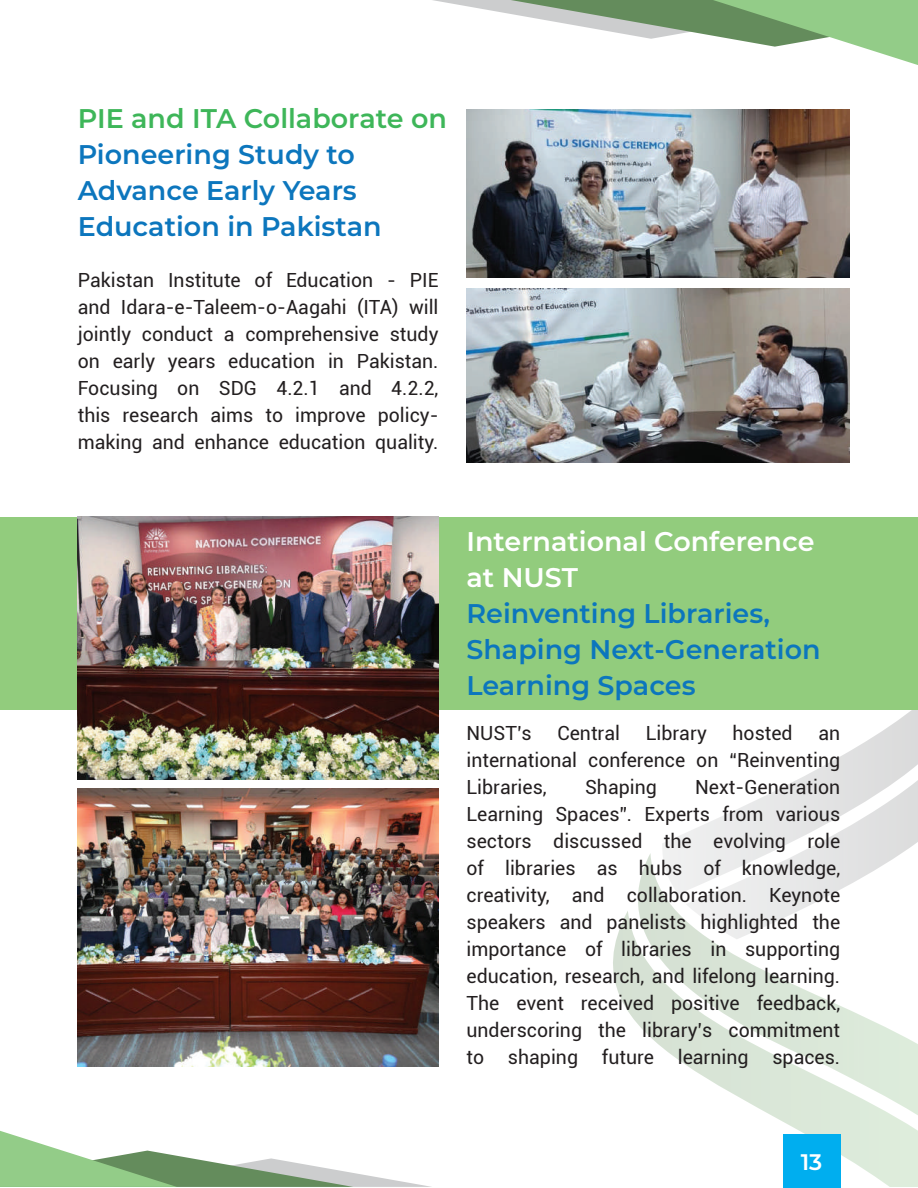
<style>
.page{position:relative;width:918px;height:1188px;background:#fff}
.page>*{position:absolute;margin:0;border:0;box-sizing:border-box;transform-origin:0 0}
.t1{font:600 27px/36px "Montserrat";color:#0c76bd}
.t2{font:600 27px/36px "Montserrat";color:#fff}
.t3{font:600 27px "Montserrat";color:#3eb659}
.t4{font:600 22.5px "Montserrat";color:#fff}
.t5{font:19.5px/27px "Roboto";color:#231f20;text-align:justify}
</style>
<div class="page">
<img style="left:662px;top:709px;width:256px;height:144px">
<img style="left:686px;top:780px;width:232px;height:73px">
<img style="left:638px;top:853px;width:264px;height:58px">
<img style="left:613px;top:911px;width:305px;height:276px">
<svg style="left:0;top:1131px;width:431px;height:56px"></svg>
<div style="left:0;top:517px;width:918px;height:192px;background:#92cc7d"></div>
<div style="left:783px;top:1135px;width:57px;height:53px;background:#00aeef"></div>
<img style="left:78px;top:517px;width:360px;height:262px">
<img style="left:78px;top:788px;width:360px;height:279px">
<img style="left:466px;top:289px;width:383px;height:173px">
<img style="left:466px;top:110px;width:383px;height:167px">
<svg style="left:433px;top:0;width:485px;height:65px"></svg>
<h1 class="t3" style="left:78px;top:100px;width:371px">PIE and ITA Collaborate on</h1>
<h1 class="t1" style="left:78px;top:135px;width:305px">Pioneering Study to<br>Advance Early Years<br>Education in Pakistan</h1>
<p class="t5" style="left:78px;top:266px;width:362px">Pakistan Institute of Education - PIE and Idara-e-Taleem-o-Aagahi (ITA) will jointly conduct a comprehensive study on early years education in Pakistan.<br>Focusing on SDG 4.2.1 and 4.2.2, this research aims to improve policy&shy;making and enhance education quality.</p>
<h1 class="t2" style="left:466px;top:522px;width:350px">International Conference at NUST</h1>
<h1 class="t1" style="left:466px;top:594px;width:356px">Reinventing Libraries,<br>Shaping Next-Generation<br>Learning Spaces</h1>
<p class="t5" style="left:466px;top:719px;width:67px">NUST’s</p>
<p class="t5" style="left:557px;top:719px;width:64px">Central</p>
<p class="t5" style="left:646px;top:719px;width:63px">Library</p>
<p class="t5" style="left:733px;top:719px;width:62px">hosted</p>
<p class="t5" style="left:466px;top:719px;width:375px;text-indent:352px">an international conference on “Reinventing Libraries,</p>
<p class="t5" style="left:466px;top:773px;width:375px;text-indent:229px">Next-Generation Learning Spaces”. Experts from various sectors discussed the evolving role of libraries as hubs of knowledge, creativity, and collaboration. Keynote speakers and panelists highlighted the importance of libraries in supporting education, research, and lifelong learning.<br>The event received positive feedback, underscoring the library’s commitment to shaping future learning spaces.</p>
<p class="t5" style="left:585px;top:773px;width:73px">Shaping</p>
<p class="t4" style="left:801px;top:1146px;width:23px">13</p>
</div>
